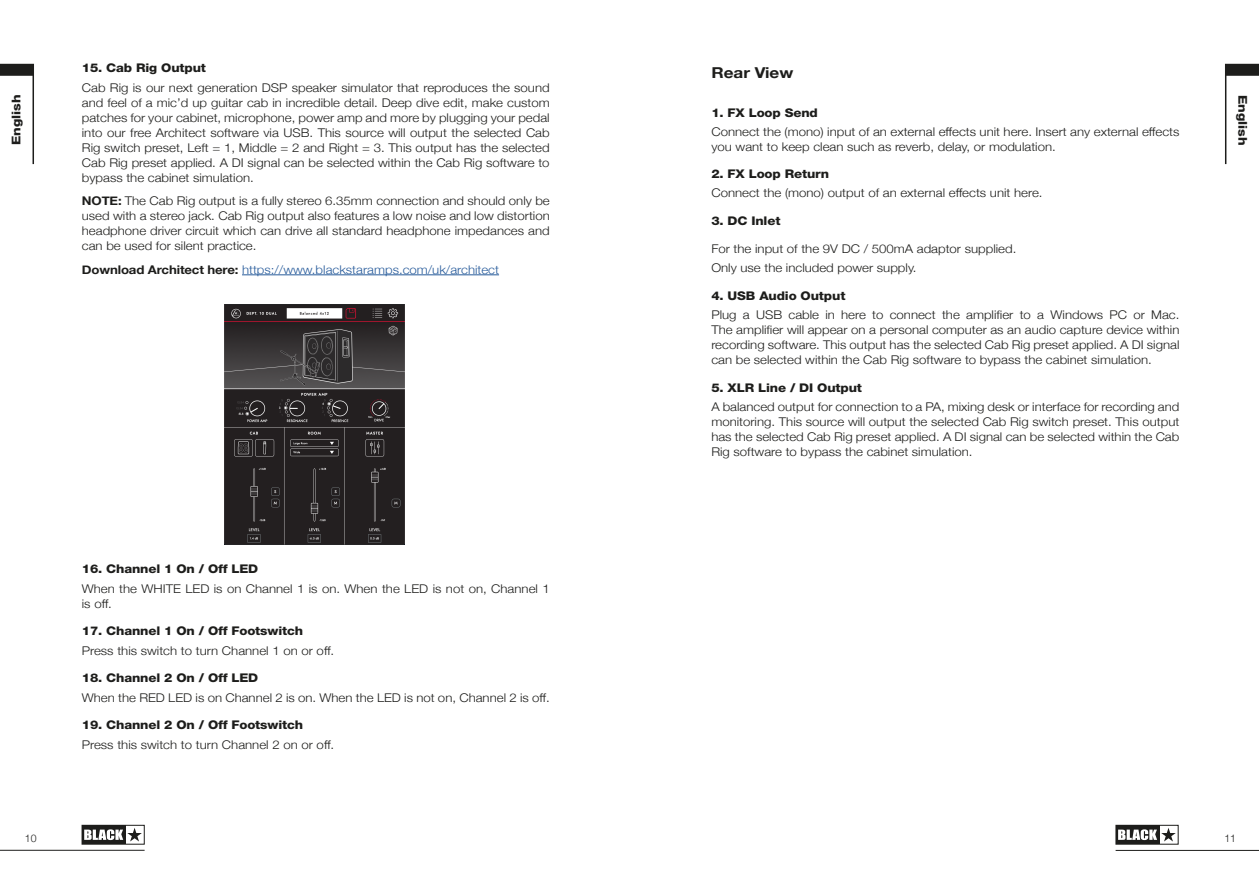
<style>
.page{position:relative;width:1259px;height:893px;background:#fff}
.page>*{position:absolute;margin:0;border:0;box-sizing:border-box;transform-origin:0 0}
.t1{font:700 15px "Helvetica Neue";color:#1d1d1b;scale:1.14 1}
.t2{font:300 12px/15px "Helvetica Neue";color:#1d1d1b;text-align:justify;scale:1.1 1}
.t3{font:800 12px "Helvetica Neue LT Std";letter-spacing:-.01em;color:#1d1d1b;scale:1.1 1}
.t4{font:300 12px "Helvetica Neue";color:#275b9b;scale:1.1 1}
.t5{font:800 12px "Helvetica Neue LT Com";color:#1d1d1b;scale:1.14 1}
.t6{font:300 10.5px "Helvetica Neue";color:#1d1d1b}
.s1{font-weight:700}
.s2{font-weight:700;color:#1d1d1b}
</style>
<div class="page">
<hr style="left:1115px;top:850px;width:144px;height:1px;background:#1d1d1b">
<div style="left:1115px;top:825px;width:63px;height:19px;border:1px solid #1d1d1b"></div>
<div style="left:1116px;top:825px;width:43px;height:19px;background:#1d1d1b"></div>
<svg style="left:1118px;top:828px;width:57px;height:13px"></svg>
<hr style="left:0;top:850px;width:145px;height:1px;background:#1d1d1b">
<div style="left:82px;top:825px;width:63px;height:19px;border:1px solid #1d1d1b"></div>
<div style="left:82px;top:825px;width:43px;height:19px;background:#1d1d1b"></div>
<svg style="left:84px;top:828px;width:58px;height:13px"></svg>
<hr style="left:242px;top:275px;width:257px;height:1px;background:#275b9b">
<svg style="left:0;top:64px;width:34px;height:100px"></svg>
<svg style="left:1225px;top:64px;width:34px;height:100px"></svg>
<img style="left:224px;top:305px;width:181px;height:239px">
<p class="t3" style="left:82px;top:61px;width:114px">15. Cab Rig Output</p>
<p class="t2" style="left:82px;top:79px;width:427px">Cab Rig is our next generation DSP speaker simulator that reproduces the sound and feel of a mic’d up guitar cab in incredible detail. Deep dive edit, make custom patches for your cabinet, microphone, power amp and more by plugging your pedal into our free Architect software via USB. This source will output the selected Cab Rig switch preset, Left = 1, Middle = 2 and Right = 3. This output has the selected Cab Rig preset applied. A DI signal can be selected within the Cab Rig software to bypass the cabinet simulation.</p>
<p class="t2" style="left:82px;top:192px;width:427px"><span class="s1">NOTE:</span> The Cab Rig output is a fully stereo 6.35mm connection and should only be used with a stereo jack. Cab Rig output also features a low noise and low distortion headphone driver circuit which can drive all standard headphone impedances and can be used for silent practice.</p>
<p class="t4" style="left:82px;top:260px;width:381px"><span class="s2">Download Architect here:</span> https://www.blackstaramps.com/uk/architect</p>
<p class="t1" style="left:711px;top:61px;width:73px">Rear View</p>
<p class="t3" style="left:711px;top:105px;width:98px">1. FX Loop Send</p>
<p class="t2" style="left:711px;top:124px;width:427px">Connect the (mono) input of an external effects unit here. Insert any external effects you want to keep clean such as reverb, delay, or modulation.</p>
<p class="t3" style="left:711px;top:167px;width:109px">2. FX Loop Return</p>
<p class="t2" style="left:711px;top:185px;width:302px">Connect the (mono) output of an external effects unit here.</p>
<p class="t3" style="left:711px;top:214px;width:64px">3. DC Inlet</p>
<p class="t2" style="left:711px;top:238px;width:279px;line-height:19.2px">For the input of the 9V DC / 500mA adaptor supplied.<br>Only use the included power supply.</p>
<p class="t3" style="left:711px;top:288px;width:123px">4. USB Audio Output</p>
<p class="t2" style="left:711px;top:306px;width:427px">Plug a USB cable in here to connect the amplifier to a Windows PC or Mac.<br>The amplifier will appear on a personal computer as an audio capture device within recording software. This output has the selected Cab Rig preset applied. A DI signal can be selected within the Cab Rig software to bypass the cabinet simulation.</p>
<p class="t3" style="left:711px;top:380px;width:138px">5. XLR Line / DI Output</p>
<p class="t2" style="left:711px;top:398px;width:427px">A balanced output for connection to a PA, mixing desk or interface for recording and monitoring. This source will output the selected Cab Rig switch preset. This output has the selected Cab Rig preset applied. A DI signal can be selected within the Cab Rig software to bypass the cabinet simulation.</p>
<p class="t5" style="left:9px;top:145px;width:46px;rotate:-90deg">English</p>
<p class="t5" style="left:1249px;top:95px;width:46px;rotate:90deg">English</p>
<p class="t3" style="left:82px;top:562px;width:162px">16. Channel 1 On / Off LED</p>
<p class="t2" style="left:82px;top:580px;width:427px">When the WHITE LED is on Channel 1 is on. When the LED is not on, Channel 1 is off.</p>
<p class="t3" style="left:82px;top:624px;width:203px">17. Channel 1 On / Off Footswitch</p>
<p class="t2" style="left:82px;top:642px;width:231px">Press this switch to turn Channel 1 on or off.</p>
<p class="t3" style="left:82px;top:671px;width:162px">18. Channel 2 On / Off LED</p>
<p class="t2" style="left:82px;top:689px;width:427px">When the RED LED is on Channel 2 is on. When the LED is not on, Channel 2 is off.</p>
<p class="t3" style="left:82px;top:718px;width:203px">19. Channel 2 On / Off Footswitch</p>
<p class="t2" style="left:82px;top:736px;width:231px">Press this switch to turn Channel 2 on or off.</p>
<p class="t6" style="left:25px;top:830px;width:13px">10</p>
<p class="t6" style="left:1224px;top:830px;width:13px">11</p>
</div>
